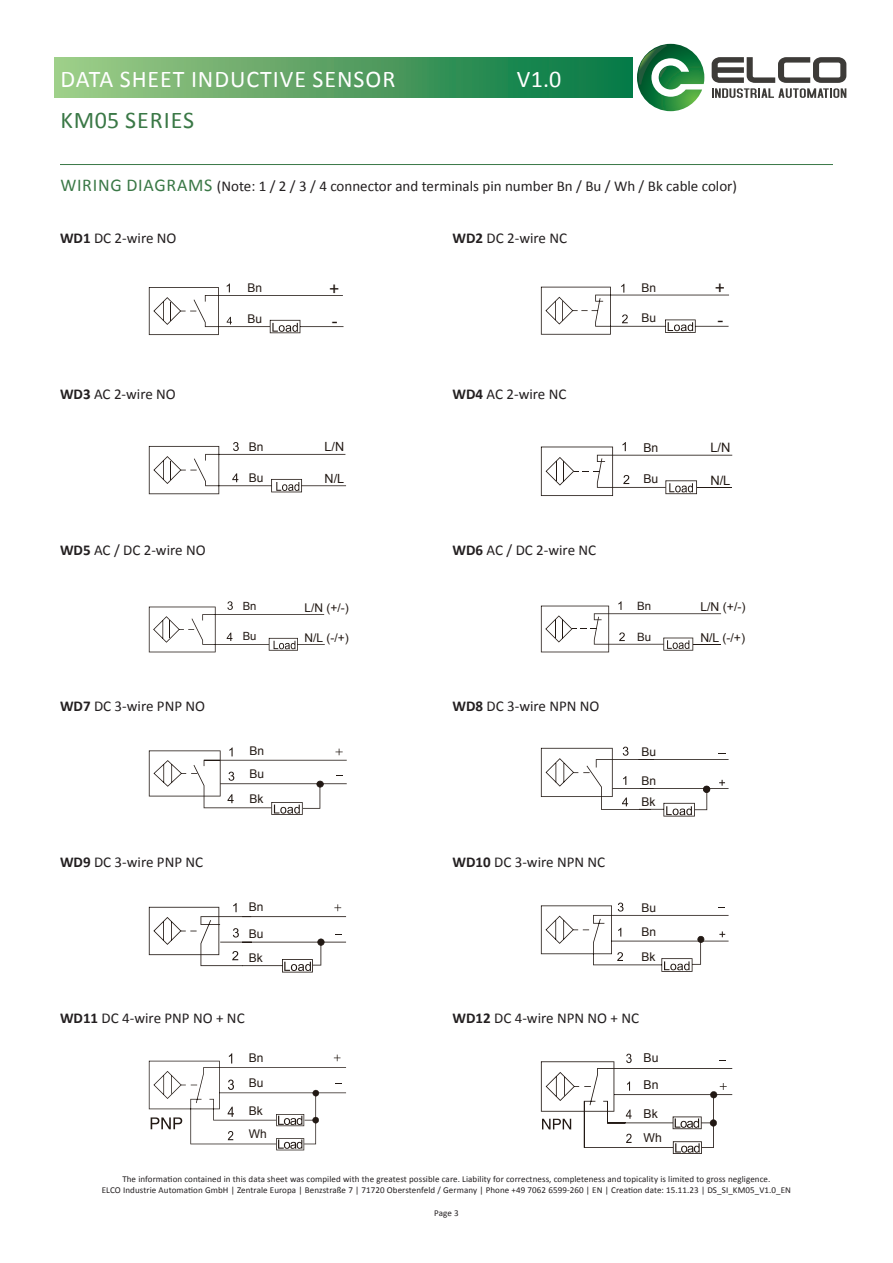
<style>
.page{position:relative;width:893px;height:1263px;background:#fff}
.page>*{position:absolute;margin:0;border:0;box-sizing:border-box;transform-origin:0 0}
.t1{font:24px "Calibri";letter-spacing:.04em;color:#fff}
.t2{font:24px "Calibri";letter-spacing:.04em;color:#3a7846}
.t3{font:17.55px/32.2px "Arial";color:#221914}
.Fließtext{font:15px "Calibri";color:#231f20}
.Absatzformat_1{font:15px "Calibri";color:#231f20}
.t4{font:12.9px "Arial";color:#221914}
.t5{font:12.6px "Arial";color:#221914}
.t6{font:12.3px/23.2px "Arial";color:#221914}
.t7{font:12.15px "Arial";color:#221914}
.t8{font:12px/24.5px "Arial";color:#221914}
.t9{font:11.55px "Arial";color:#221914}
.t10{font:11.25px "Arial";color:#221914}
.t11{font:9px/10.8px "Calibri";letter-spacing:.01em;color:#231f20;text-align:center}
.s1{font-size:18px;color:#3a7846}
.s2{font-weight:700}
</style>
<div class="page">
<div style="left:54px;top:58px;width:579px;height:40px;background:linear-gradient(to right,#a4cb86,#027642)"></div>
<svg style="left:712px;top:57px;width:134px;height:41px"></svg>
<svg style="left:637px;top:44px;width:67px;height:67px"></svg>
<hr style="left:60px;top:164px;width:773px;height:1px;background:#3a7846">
<svg style="left:541px;top:442px;width:191px;height:54px"></svg>
<svg style="left:149px;top:601px;width:176px;height:51px"></svg>
<svg style="left:541px;top:601px;width:180px;height:51px"></svg>
<svg style="left:149px;top:747px;width:198px;height:68px"></svg>
<svg style="left:541px;top:747px;width:187px;height:69px"></svg>
<svg style="left:149px;top:903px;width:197px;height:69px"></svg>
<svg style="left:541px;top:902px;width:187px;height:70px"></svg>
<svg style="left:149px;top:1053px;width:197px;height:97px"></svg>
<svg style="left:541px;top:1054px;width:191px;height:100px"></svg>
<svg style="left:149px;top:284px;width:194px;height:51px"></svg>
<svg style="left:541px;top:284px;width:188px;height:51px"></svg>
<svg style="left:149px;top:442px;width:197px;height:52px"></svg>
<h1 class="t1" style="left:60px;top:64px;width:336px">DATA SHEET INDUCTIVE SENSOR</h1>
<h1 class="t1" style="left:517px;top:64px;width:46px">V1.0</h1>
<h1 class="t2" style="left:60px;top:104px;width:135px">KM05 SERIES</h1>
<p class="Absatzformat_1" style="left:60px;top:176px;width:678px"><span class="s1">WIRING DIAGRAMS</span> (Note: 1 / 2 / 3 / 4 connector and terminals pin number Bn / Bu / Wh / Bk cable color)</p>
<p class="Fließtext" style="left:60px;top:228px;width:118px"><span class="s2">WD1</span> DC 2-wire NO</p>
<p class="Fließtext" style="left:452px;top:228px;width:116px"><span class="s2">WD2</span> DC 2-wire NC</p>
<h3 class="t8" style="left:247px;top:275px;width:16px">Bn</h3>
<h3 class="t8" style="left:247px;top:307px;width:16px">Bu</h3>
<h2 class="t3" style="left:329px;top:273px;width:12px">+ -</h2>
<p class="Fließtext" style="left:60px;top:384px;width:117px"><span class="s2">WD3</span> AC 2-wire NO</p>
<p class="Fließtext" style="left:452px;top:384px;width:115px"><span class="s2">WD4</span> AC 2-wire NC</p>
<h3 class="t8" style="left:249px;top:434px;width:16px">Bn</h3>
<h3 class="t8" style="left:249px;top:466px;width:16px">Bu</h3>
<h3 class="t5" style="left:325px;top:439px;width:21px">L/N</h3>
<h3 class="t5" style="left:325px;top:470px;width:21px">N/L</h3>
<p class="Fließtext" style="left:60px;top:540px;width:147px"><span class="s2">WD5</span> AC / DC 2-wire NO</p>
<p class="Fließtext" style="left:452px;top:540px;width:145px"><span class="s2">WD6</span> AC / DC 2-wire NC</p>
<p class="t10" style="left:243px;top:598px;width:15px">Bn</p>
<p class="t10" style="left:243px;top:628px;width:15px">Bu</p>
<h3 class="t8" style="left:304px;top:595px;width:46px">L/N (+/-)</h3>
<h3 class="t8" style="left:304px;top:625px;width:46px">N/L (-/+)</h3>
<p class="Fließtext" style="left:60px;top:696px;width:147px"><span class="s2">WD7</span> DC 3-wire PNP NO</p>
<p class="Fließtext" style="left:452px;top:696px;width:149px"><span class="s2">WD8</span> DC 3-wire NPN NO</p>
<h3 class="t8" style="left:249px;top:740px;width:16px;line-height:23.1px">Bn<br>Bu</h3>
<h3 class="t8" style="left:249px;top:787px;width:16px">Bk</h3>
<p class="Fließtext" style="left:60px;top:852px;width:145px"><span class="s2">WD9</span> DC 3-wire PNP NC</p>
<p class="Fließtext" style="left:452px;top:852px;width:154px"><span class="s2">WD10</span> DC 3-wire NPN NC</p>
<h3 class="t8" style="left:249px;top:894px;width:16px;line-height:26.4px">Bn<br>Bu</h3>
<h3 class="t8" style="left:249px;top:945px;width:16px">Bk</h3>
<h3 class="t8" style="left:642px;top:276px;width:16px">Bn</h3>
<h3 class="t8" style="left:642px;top:306px;width:16px">Bu</h3>
<h3 class="t7" style="left:643px;top:439px;width:16px">Bn</h3>
<h3 class="t7" style="left:643px;top:471px;width:16px">Bu</h3>
<p class="t9" style="left:637px;top:599px;width:16px">Bn</p>
<p class="t9" style="left:637px;top:629px;width:16px">Bu</p>
<h3 class="t8" style="left:642px;top:739px;width:16px">Bu</h3>
<h3 class="t8" style="left:642px;top:770px;width:16px;line-height:21.6px">Bn<br>Bk</h3>
<h3 class="t8" style="left:642px;top:896px;width:16px;text-align:justify">Bu Bn Bk</h3>
<p class="Fließtext" style="left:60px;top:1008px;width:186px"><span class="s2">WD11</span> DC 4-wire PNP NO + NC</p>
<p class="Fließtext" style="left:452px;top:1008px;width:188px"><span class="s2">WD12</span> DC 4-wire NPN NO + NC</p>
<h3 class="t8" style="left:249px;top:1044px;width:16px;line-height:25.8px">Bn<br>Bu</h3>
<h3 class="t8" style="left:249px;top:1099px;width:19px;line-height:23.5px">Bk<br>Wh</h3>
<h3 class="t6" style="left:644px;top:1046px;width:16px">Bu</h3>
<h3 class="t6" style="left:644px;top:1073px;width:16px">Bn</h3>
<h3 class="t6" style="left:644px;top:1103px;width:20px">Bk<br>Wh</h3>
<h2 class="t3" style="left:715px;top:271px;width:12px">+ -</h2>
<h3 class="t4" style="left:710px;top:439px;width:22px">L/N</h3>
<h3 class="t4" style="left:710px;top:472px;width:22px">N/L</h3>
<h3 class="t6" style="left:700px;top:595px;width:47px">L/N (+/-)</h3>
<h3 class="t6" style="left:700px;top:626px;width:46px">N/L (-/+)</h3>
<p class="t11" style="left:102px;top:1173px;width:691px">The information contained in this data sheet was compiled with the greatest possible care. Liability for correctness, completeness and topicality is limited to gross negligence.<br>ELCO Industrie Automation GmbH | Zentrale Europa | Benzstraße 7 | 71720 Oberstenfeld / Germany | Phone +49 7062 6599-260 | EN | Creation date: 15.11.23 | DS_SI_KM05_V1.0_EN</p>
<p class="t11" style="left:434px;top:1207px;width:26px">Page 3</p>
</div>
